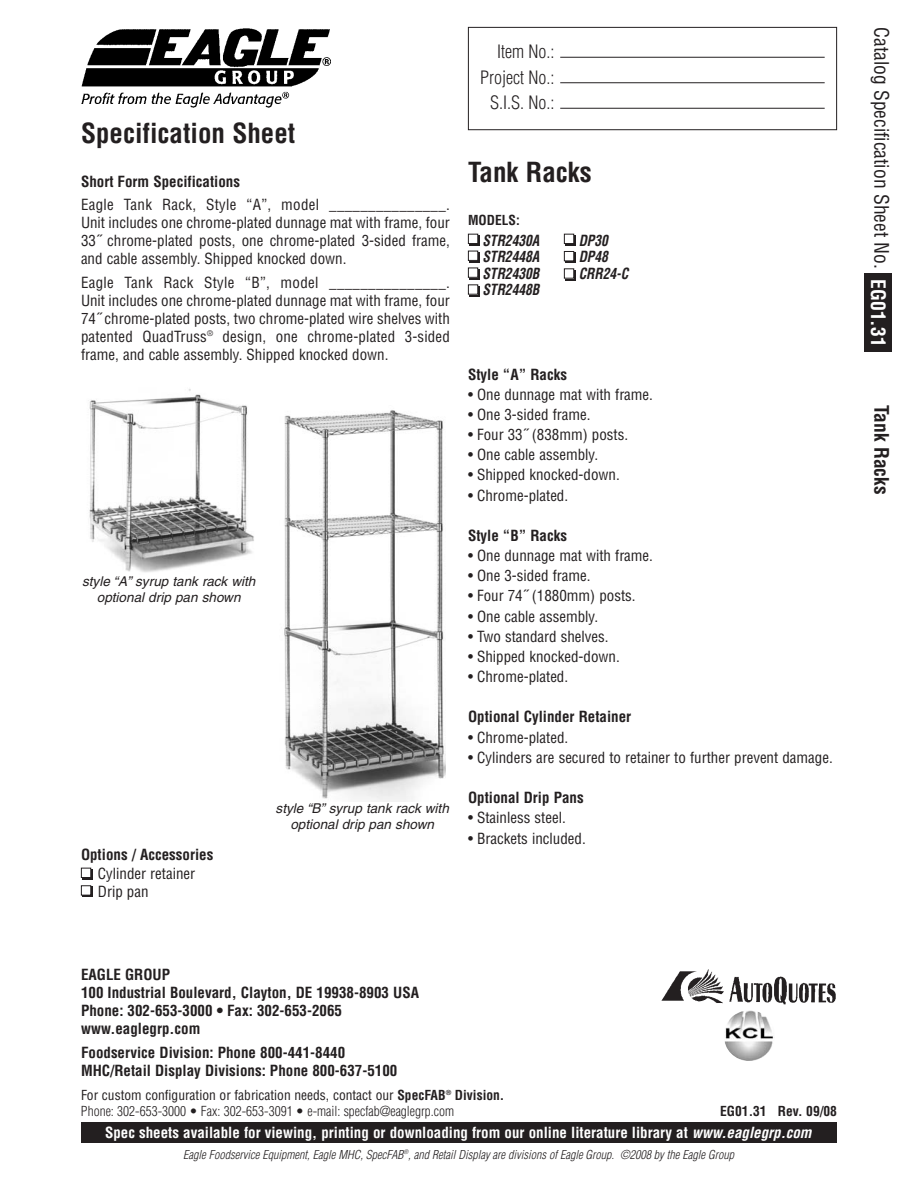
<style>
.page{position:relative;width:918px;height:1188px;background:#fff}
.page>*{position:absolute;margin:0;border:0;box-sizing:border-box;transform-origin:0 0}
.t1{font:700 condensed 27px "Helvetica";color:#231f20}
.t2{font:condensed 19.5px "Helvetica";color:#231f20}
.t3{font:700 condensed 19.5px "Helvetica";color:#231f20}
.t4{font:300 condensed 18px/25.5px "Helvetica";color:#231f20;text-align:right}
.t5{font:condensed 15px/18px "Helvetica";color:#231f20;text-align:justify}
.t6{font:700 condensed 15px/18px "Helvetica";color:#231f20}
.t7{font:700 condensed 15px "Helvetica";color:#fff}
.t8{font:italic 700 condensed 15px/16.4px "Helvetica";color:#231f20;text-align:justify;scale:.9 1}
.t9{font:300 condensed 13.5px/16.2px "Helvetica";color:#231f20}
.t10{font:italic 13.5px/16.2px "Helvetica";color:#231f20;text-align:center}
.t11{font:700 condensed 13.5px "Helvetica";color:#231f20}
.t12{font:italic 300 condensed 12px "Helvetica";color:#231f20}
.s1{font-weight:400}
.s2{font-weight:700}
.s3{font-style:italic}
.s4{font-weight:700;color:#fff}
</style>
<div class="page">
<div style="left:864px;top:274px;width:28px;height:78px;background:#231f20"></div>
<div style="left:468px;top:27px;width:369px;height:103px;border:1px solid #231f20"></div>
<hr style="left:560px;top:82px;width:265px;height:1px;background:#231f20">
<hr style="left:560px;top:57px;width:265px;height:1px;background:#231f20">
<hr style="left:560px;top:108px;width:265px;height:1px;background:#231f20">
<img style="left:81px;top:28px;width:250px;height:79px">
<div style="left:81px;top:1122px;width:756px;height:21px;background:#231f20"></div>
<div style="left:82px;top:869px;width:11px;height:10px;background:#231f20"></div>
<div style="left:81px;top:868px;width:10px;height:10px;background:#fff"></div>
<div style="left:81px;top:868px;width:10px;height:10px;border:1px solid #231f20"></div>
<svg style="left:724px;top:1010px;width:51px;height:51px"></svg>
<img style="left:724px;top:1011px;width:51px;height:49px;border-radius:50%">
<img style="left:662px;top:969px;width:174px;height:35px">
<div style="left:82px;top:887px;width:11px;height:10px;background:#231f20"></div>
<div style="left:81px;top:886px;width:10px;height:9px;background:#fff"></div>
<div style="left:81px;top:885px;width:10px;height:10px;border:1px solid #231f20"></div>
<div style="left:470px;top:235px;width:10px;height:10px;background:#231f20"></div>
<div style="left:468px;top:234px;width:10px;height:10px;background:#fff"></div>
<div style="left:468px;top:234px;width:10px;height:10px;border:1px solid #231f20"></div>
<div style="left:470px;top:252px;width:10px;height:10px;background:#231f20"></div>
<div style="left:468px;top:251px;width:10px;height:9px;background:#fff"></div>
<div style="left:468px;top:251px;width:10px;height:10px;border:1px solid #231f20"></div>
<div style="left:565px;top:235px;width:11px;height:10px;background:#231f20"></div>
<div style="left:564px;top:234px;width:10px;height:10px;background:#fff"></div>
<div style="left:564px;top:234px;width:10px;height:10px;border:1px solid #231f20"></div>
<div style="left:565px;top:253px;width:11px;height:10px;background:#231f20"></div>
<div style="left:564px;top:251px;width:10px;height:10px;background:#fff"></div>
<div style="left:564px;top:251px;width:10px;height:10px;border:1px solid #231f20"></div>
<div style="left:470px;top:269px;width:10px;height:10px;background:#231f20"></div>
<div style="left:468px;top:268px;width:10px;height:9px;background:#fff"></div>
<div style="left:468px;top:268px;width:10px;height:10px;border:1px solid #231f20"></div>
<div style="left:470px;top:286px;width:10px;height:10px;background:#231f20"></div>
<div style="left:468px;top:285px;width:10px;height:9px;background:#fff"></div>
<div style="left:468px;top:284px;width:10px;height:11px;border:1px solid #231f20"></div>
<div style="left:565px;top:270px;width:11px;height:10px;background:#231f20"></div>
<div style="left:564px;top:269px;width:10px;height:9px;background:#fff"></div>
<div style="left:564px;top:268px;width:10px;height:11px;border:1px solid #231f20"></div>
<img style="left:89px;top:389px;width:165px;height:184px">
<img style="left:284px;top:410px;width:161px;height:392px">
<h1 class="t1" style="left:81px;top:118px;width:216px">Specification Sheet</h1>
<p class="t6" style="left:81px;top:173px;width:161px">Short Form Specifications</p>
<p class="t5" style="left:81px;top:196px;width:371px">Eagle Tank Rack, Style “A”, model _______________.<br>Unit includes one chrome-plated dunnage mat with frame, four 33˝ chrome-plated posts, one chrome-plated 3-sided frame, and cable assembly. Shipped knocked down.</p>
<p class="t5" style="left:81px;top:273px;width:370px">Eagle Tank Rack Style “B”, model _______________.<br>Unit includes one chrome-plated dunnage mat with frame, four 74˝ chrome-plated posts, two chrome-plated wire shelves with patented QuadTruss<sup>®</sup> design, one chrome-plated 3-sided frame, and cable assembly. Shipped knocked down.</p>
<p class="t10" style="left:82px;top:574px;width:175px">style “A” syrup tank rack with optional drip pan shown</p>
<p class="t6" style="left:81px;top:846px;width:134px">Options / Accessories</p>
<p class="t5" style="left:98px;top:865px;width:99px">Cylinder retainer<br>Drip pan</p>
<p class="t10" style="left:276px;top:801px;width:175px">style “B” syrup tank rack with optional drip pan shown</p>
<p class="t4" style="left:480px;top:39px;width:76px">Item No.:<br>Project No.:<br>S.I.S. No.:</p>
<h1 class="t1" style="left:468px;top:157px;width:125px">Tank Racks</h1>
<p class="t11" style="left:468px;top:213px;width:53px">MODELS:</p>
<p class="t8" style="left:482px;top:233px;width:65px">STR2430A STR2448A STR2430B STR2448B</p>
<p class="t8" style="left:579px;top:233px;width:57px;text-align:left">DP30<br>DP48<br>CRR24-C</p>
<p class="t6" style="left:468px;top:365px;width:101px">Style “A” Racks</p>
<p class="t5" style="left:468px;top:386px;width:187px">• One dunnage mat with frame.</p>
<p class="t5" style="left:468px;top:406px;width:124px">• One 3-sided frame.</p>
<p class="t5" style="left:468px;top:426px;width:162px">• Four 33˝ (838mm) posts.</p>
<p class="t5" style="left:468px;top:446px;width:132px">• One cable assembly.</p>
<p class="t5" style="left:468px;top:466px;width:153px">• Shipped knocked-down.</p>
<p class="t5" style="left:468px;top:486px;width:102px">• Chrome-plated.</p>
<p class="t6" style="left:468px;top:527px;width:101px">Style “B” Racks</p>
<p class="t5" style="left:468px;top:547px;width:187px">• One dunnage mat with frame.</p>
<p class="t5" style="left:468px;top:567px;width:124px">• One 3-sided frame.</p>
<p class="t5" style="left:468px;top:587px;width:169px">• Four 74˝ (1880mm) posts.</p>
<p class="t5" style="left:468px;top:607px;width:132px">• One cable assembly.</p>
<p class="t5" style="left:468px;top:628px;width:142px">• Two standard shelves.</p>
<p class="t5" style="left:468px;top:648px;width:153px">• Shipped knocked-down.</p>
<p class="t5" style="left:468px;top:668px;width:102px">• Chrome-plated.</p>
<p class="t6" style="left:468px;top:708px;width:165px">Optional Cylinder Retainer</p>
<p class="t5" style="left:468px;top:728px;width:102px">• Chrome-plated.</p>
<p class="t5" style="left:468px;top:749px;width:366px">• Cylinders are secured to retainer to further prevent damage.</p>
<p class="t6" style="left:468px;top:789px;width:117px">Optional Drip Pans</p>
<p class="t5" style="left:468px;top:809px;width:99px">• Stainless steel.</p>
<p class="t5" style="left:468px;top:829px;width:119px">• Brackets included.</p>
<p class="t6" style="left:81px;top:965px;width:340px">EAGLE GROUP<br>100 Industrial Boulevard, Clayton, DE 19938-8903 USA<br>Phone: 302-653-3000 • Fax: 302-653-2065 www.eaglegrp.com</p>
<p class="t6" style="left:81px;top:1044px;width:318px">Foodservice Division: Phone 800-441-8440<br>MHC/Retail Display Divisions: Phone 800-637-5100</p>
<p class="t9" style="left:81px;top:1087px;width:425px"><span class="s1">For custom configuration or fabrication needs, contact our</span> <span class="s2">SpecFAB</span><sup>®</sup> <span class="s2">Division.<br></span>Phone: 302-653-3000 • Fax: 302-653-3091 • e-mail: specfab@eaglegrp.com</p>
<p class="t11" style="left:720px;top:1103px;width:118px">EG01.31 Rev. 09/08</p>
<p class="t7" style="left:105px;top:1124px;width:708px">Spec sheets available for viewing, printing or downloading from our online literature library at <span class="s3">www.eaglegrp.com</span></p>
<p class="t12" style="left:183px;top:1148px;width:552px">Eagle Foodservice Equipment, Eagle MHC, SpecFAB<sup>®</sup>, and Retail Display are divisions of Eagle Group. ©2008 by the Eagle Group</p>
<h2 class="t2" style="left:893px;top:27px;width:321px;rotate:90deg">Catalog Specification Sheet No. <span class="s4">EG01.31</span></h2>
<h2 class="t3" style="left:893px;top:405px;width:91px;rotate:90deg">Tank Racks</h2>
</div>
